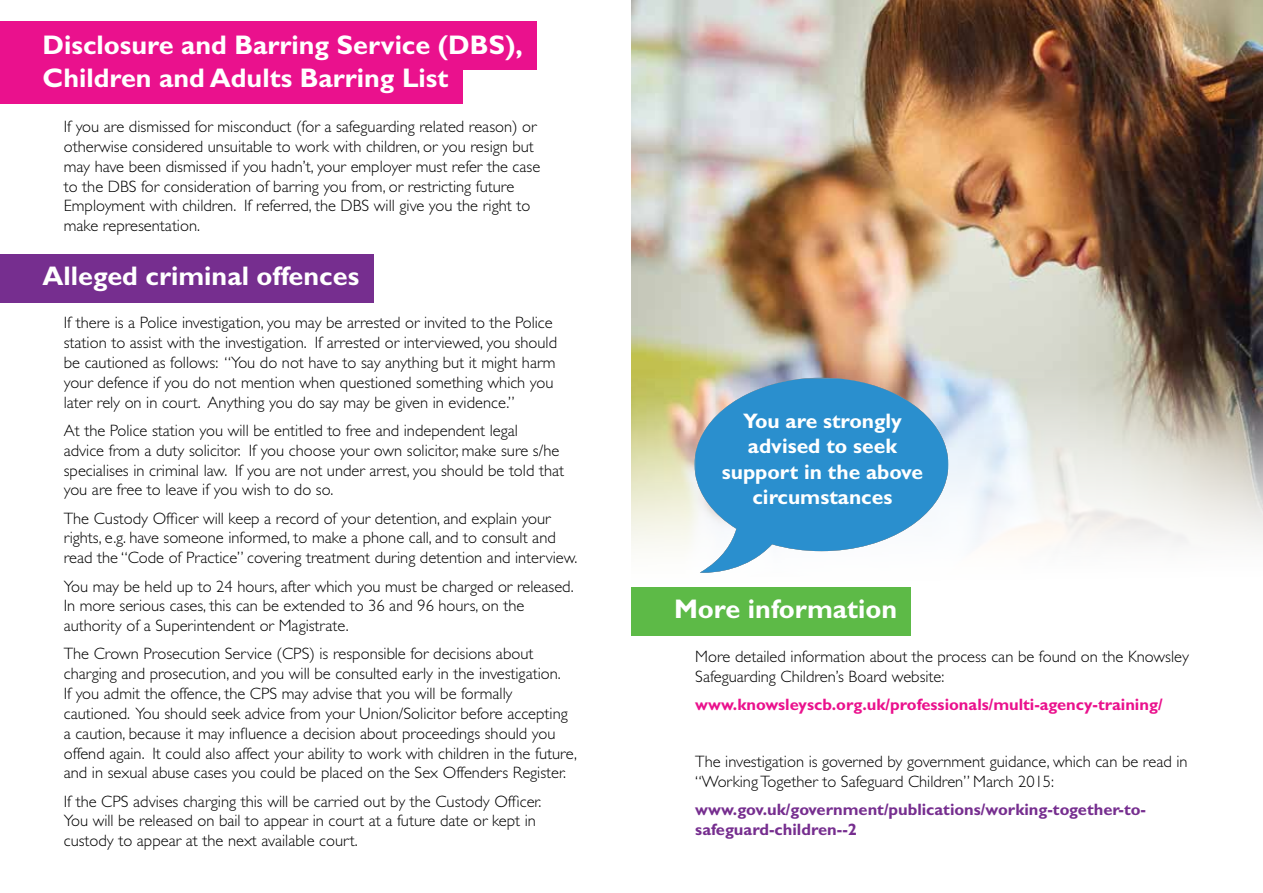
<style>
.page{position:relative;width:1263px;height:893px;background:#fff}
.page>*{position:absolute;margin:0;border:0;box-sizing:border-box;transform-origin:0 0}
.t1{font:700 27px/32.4px "Gill Sans";color:#fff}
.t2{font:700 21px/25.2px "Gill Sans";color:#fff;text-align:center}
.t3{font:300 16.5px/19.8px "Gill Sans";color:#000}
.t4{font:700 16.5px/19.8px "Gill Sans";color:#762e8f}
.t5{font:700 16.5px "Gill Sans";color:#ea118d}
</style>
<div class="page">
<img style="left:631px;top:0;width:632px;height:549px">
<svg style="left:695px;top:378px;width:253px;height:195px;fill:#2a8fce"></svg>
<div style="left:0;top:70px;width:463px;height:34px;background:#ea118d"></div>
<div style="left:0;top:21px;width:536px;height:49px;background:#ea118d"></div>
<div style="left:631px;top:587px;width:280px;height:49px;background:#5dba47"></div>
<div style="left:0;top:254px;width:373px;height:49px;background:#762e8f"></div>
<h1 class="t1" style="left:43px;top:29px;width:482px">Disclosure and Barring Service (DBS),<br>Children and Adults Barring List</h1>
<p class="t3" style="left:64px;top:117px;width:478px">If you are dismissed for misconduct (for a safeguarding related reason) or otherwise considered unsuitable to work with children, or you resign but may have been dismissed if you hadn’t, your employer must refer the case to the DBS for consideration of barring you from, or restricting future Employment with children. If referred, the DBS will give you the right to make representation.</p>
<h1 class="t1" style="left:43px;top:259px;width:318px">Alleged criminal offences</h1>
<p class="t3" style="left:64px;top:313px;width:495px">If there is a Police investigation, you may be arrested or invited to the Police station to assist with the investigation. If arrested or interviewed, you should be cautioned as follows: “You do not have to say anything but it might harm your defence if you do not mention when questioned something which you later rely on in court. Anything you do say may be given in evidence.”</p>
<p class="t3" style="left:64px;top:421px;width:502px">At the Police station you will be entitled to free and independent legal<br>advice from a duty solicitor. If you choose your own solicitor, make sure s/he specialises in criminal law. If you are not under arrest, you should be told that you are free to leave if you wish to do so.</p>
<p class="t3" style="left:64px;top:508px;width:515px">The Custody Officer will keep a record of your detention, and explain your rights, e.g. have someone informed, to make a phone call, and to consult and read the “Code of Practice” covering treatment during detention and interview.</p>
<p class="t3" style="left:64px;top:576px;width:511px">You may be held up to 24 hours, after which you must be charged or released.<br>In more serious cases, this can be extended to 36 and 96 hours, on the authority of a Superintendent or Magistrate.</p>
<p class="t3" style="left:64px;top:644px;width:515px">The Crown Prosecution Service (CPS) is responsible for decisions about charging and prosecution, and you will be consulted early in the investigation.<br>If you admit the offence, the CPS may advise that you will be formally cautioned. You should seek advice from your Union/Solicitor before accepting a caution, because it may influence a decision about proceedings should you offend again. It could also affect your ability to work with children in the future, and in sexual abuse cases you could be placed on the Sex Offenders Register.</p>
<p class="t3" style="left:64px;top:791px;width:479px">If the CPS advises charging this will be carried out by the Custody Officer.<br>You will be released on bail to appear in court at a future date or kept in custody to appear at the next available court.</p>
<p class="t2" style="left:722px;top:408px;width:203px">You are strongly advised to seek support in the above circumstances</p>
<h1 class="t1" style="left:674px;top:593px;width:225px">More information</h1>
<p class="t3" style="left:695px;top:647px;width:495px">More detailed information about the process can be found on the Knowsley<br>Safeguarding Children’s Board website:</p>
<p class="t5" style="left:695px;top:695px;width:469px">www.knowsleyscb.org.uk/professionals/multi-agency-training/</p>
<p class="t3" style="left:695px;top:752px;width:494px">The investigation is governed by government guidance, which can be read in “Working Together to Safeguard Children” March 2015:</p>
<p class="t4" style="left:695px;top:800px;width:452px">www.gov.uk/government/publications/working-together-to&shy;safeguard-children--2</p>
</div>
